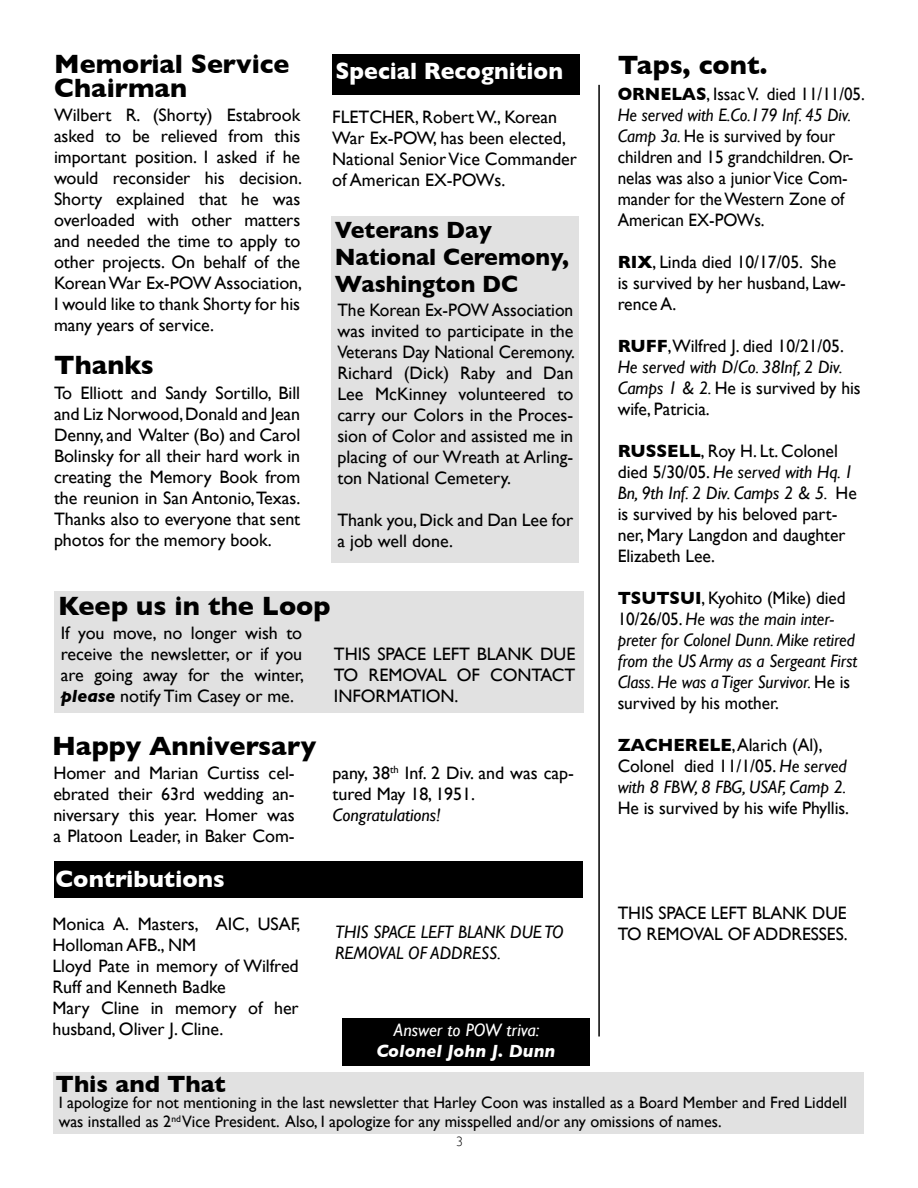
<style>
.page{position:relative;width:918px;height:1188px;background:#fff}
.page>*{position:absolute;margin:0;border:0;box-sizing:border-box;transform-origin:0 0}
.t1{font:700 27px/24px "Gill Sans";color:#000}
.t2{font:700 24px/27px "Gill Sans";color:#000;scale:.96 1}
.t3{font:700 24px "Gill Sans";color:#fff;scale:.96 1}
.t4{font:700 24px "Gill Sans";color:#fff}
.t5{font:700 24px "Gill Sans";color:#000}
.t6{font:18px/21px "Gill Sans";letter-spacing:-.005em;color:#000}
.t7{font:18px/21px "Gill Sans";letter-spacing:-.005em;color:#000;scale:.95 1}
.t8{font:italic 18px/21px "Gill Sans";letter-spacing:-.005em;color:#000;scale:.96 1}
.t9{font:italic 18px/21px "Gill Sans";letter-spacing:-.005em;color:#000}
.t10{font:italic 18px "Gill Sans";color:#fff}
.t11{font:italic 700 18px "Gill Sans";color:#fff}
.t12{font:16.5px/19.5px "Gill Sans";color:#000}
.t13{font:300 13.5px "Gill Sans";color:#000}
.s1{font-weight:700;font-style:italic}
.s2{font-weight:700}
.s3{font-style:italic}
.s4{font-weight:700;font-style:normal}
.s5{font-style:normal}
</style>
<div class="page">
<hr style="left:598px;top:85px;width:2px;height:951px;background:#000">
<div style="left:332px;top:54px;width:248px;height:40px;background:#000"></div>
<div style="left:54px;top:1072px;width:810px;height:62px;background:#e1e1e1"></div>
<div style="left:332px;top:216px;width:247px;height:346px;background:#e1e1e1"></div>
<div style="left:54px;top:591px;width:530px;height:122px;background:#e1e1e1"></div>
<div style="left:54px;top:862px;width:529px;height:36px;background:#000"></div>
<div style="left:342px;top:1018px;width:248px;height:48px;background:#000"></div>
<h1 class="t1" style="left:54px;top:51px;width:237px">Memorial Service<br>Chairman</h1>
<p class="t6" style="left:54px;top:104px;width:250px;text-align:justify">Wilbert R. (Shorty) Estabrook asked to be relieved from this important position. I asked if he would reconsider his decision.<br>Shorty explained that he was overloaded with other matters and needed the time to apply to other projects. On behalf of the Korean War Ex-POW Association, I would like to thank Shorty for his many years of service.</p>
<h1 class="t1" style="left:54px;top:353px;width:101px">Thanks</h1>
<p class="t6" style="left:54px;top:382px;width:248px;text-align:justify">To Elliott and Sandy Sortillo, Bill and Liz Norwood, Donald and Jean Denny, and Walter (Bo) and Carol Bolinsky for all their hard work in creating the Memory Book from the reunion in San Antonio, Texas.<br>Thanks also to everyone that sent photos for the memory book.</p>
<h2 class="t3" style="left:336px;top:57px;width:238px">Special Recognition</h2>
<p class="t6" style="left:332px;top:106px;width:246px">FLETCHER, Robert W., Korean<br>War Ex-POW, has been elected,<br>National Senior Vice Commander of American EX-POWs.</p>
<h2 class="t2" style="left:335px;top:216px;width:246px">Veterans Day<br>National Ceremony,<br>Washington DC</h2>
<p class="t6" style="left:337px;top:299px;width:239px;text-align:justify">The Korean Ex-POW Association was invited to participate in the Veterans Day National Ceremony.<br>Richard (Dick) Raby and Dan Lee McKinney volunteered to carry our Colors in the Proces&shy;sion of Color and assisted me in placing of our Wreath at Arling&shy;ton National Cemetery.</p>
<p class="t6" style="left:337px;top:509px;width:237px">Thank you, Dick and Dan Lee for a job well done.</p>
<h1 class="t1" style="left:58px;top:594px;width:274px">Keep us in the Loop</h1>
<p class="t6" style="left:61px;top:622px;width:245px;text-align:justify">If you move, no longer wish to receive the newsletter, or if you are going away for the winter, <span class="s1">please</span> notify Tim Casey or me.</p>
<p class="t6" style="left:334px;top:643px;width:243px;text-align:justify">THIS SPACE LEFT BLANK DUE TO REMOVAL OF CONTACT INFORMATION.</p>
<h1 class="t1" style="left:52px;top:734px;width:266px">Happy Anniversary</h1>
<p class="t6" style="left:53px;top:762px;width:243px;text-align:justify">Homer and Marian Curtiss cel&shy;ebrated their 63rd wedding an&shy;niversary this year. Homer was a Platoon Leader, in Baker Com-</p>
<p class="t6" style="left:332px;top:762px;width:243px">pany, 38<sup>th</sup> Inf. 2 Div. and was cap&shy;tured May 18, 1951.</p>
<p class="t9" style="left:332px;top:804px;width:110px">Congratulations!</p>
<h2 class="t4" style="left:56px;top:865px;width:171px">Contributions</h2>
<p class="t6" style="left:52px;top:914px;width:250px">Monica A. Masters, AIC, USAF,<br>Holloman AFB., NM<br>Lloyd Pate in memory of Wilfred<br>Ruff and Kenneth Badke<br>Mary Cline in memory of her husband, Oliver J. Cline.</p>
<p class="t9" style="left:335px;top:921px;width:230px">THIS SPACE LEFT BLANK DUE TO<br>REMOVAL OF ADDRESS.</p>
<p class="t10" style="left:394px;top:1019px;width:147px">Answer to POW triva:</p>
<p class="t11" style="left:376px;top:1041px;width:181px">Colonel John J. Dunn</p>
<h1 class="t1" style="left:618px;top:53px;width:151px">Taps, cont.</h1>
<p class="t7" style="left:618px;top:83px;width:262px"><span class="s2">ORNELAS</span>, Issac V. died 11/11/05.<br><span class="s3">He served with E.Co.179 Inf. 45 Div.<br>Camp 3a.</span> He is survived by four children and 15 grandchildren. Or&shy;nelas was also a junior Vice Com&shy;mander for the Western Zone of<br>American EX-POWs.</p>
<p class="t6" style="left:618px;top:251px;width:230px"><span class="s2">RIX</span>, Linda died 10/17/05. She is survived by her husband, Law&shy;rence A.</p>
<p class="t6" style="left:618px;top:335px;width:245px"><span class="s2">RUFF</span>,Wilfred J. died 10/21/05.<br><span class="s3">He served with D/Co. 38Inf, 2 Div.<br>Camps 1 &amp; 2.</span> He is survived by his wife, Patricia.</p>
<p class="t6" style="left:618px;top:440px;width:241px"><span class="s2">RUSSELL</span>, Roy H. Lt. Colonel died 5/30/05. <span class="s3">He served with Hq. 1<br>Bn, 9th Inf. 2 Div. Camps 2 &amp; 5.</span> He is survived by his beloved part&shy;ner, Mary Langdon and daughter<br>Elizabeth Lee.</p>
<p class="t8" style="left:618px;top:587px;width:251px"><span class="s4">TSUTSUI</span><span class="s5">, Kyohito (Mike) died<br>10/26/05.</span> He was the main inter&shy;preter for Colonel Dunn. Mike retired from the US Army as a Sergeant First<br>Class. He was a Tiger Survivor. <span class="s5">He is survived by his mother.</span></p>
<p class="t9" style="left:618px;top:734px;width:230px"><span class="s4">ZACHERELE</span><span class="s5">, Alarich (Al),<br>Colonel died 11/1/05.</span> He served with 8 FBW, 8 FBG, USAF, Camp 2.</p>
<p class="t6" style="left:618px;top:797px;width:233px">He is survived by his wife Phyllis.</p>
<p class="t6" style="left:618px;top:902px;width:231px">THIS SPACE LEFT BLANK DUE<br>TO REMOVAL OF ADDRESSES.</p>
<h2 class="t5" style="left:56px;top:1070px;width:172px">This and That</h2>
<p class="t12" style="left:59px;top:1092px;width:790px">I apologize for not mentioning in the last newsletter that Harley Coon was installed as a Board Member and Fred Liddell was installed as 2<sup>nd</sup> Vice President. Also, I apologize for any misspelled and/or any omissions of names.</p>
<p class="t13" style="left:456px;top:1134px;width:8px">3</p>
</div>
